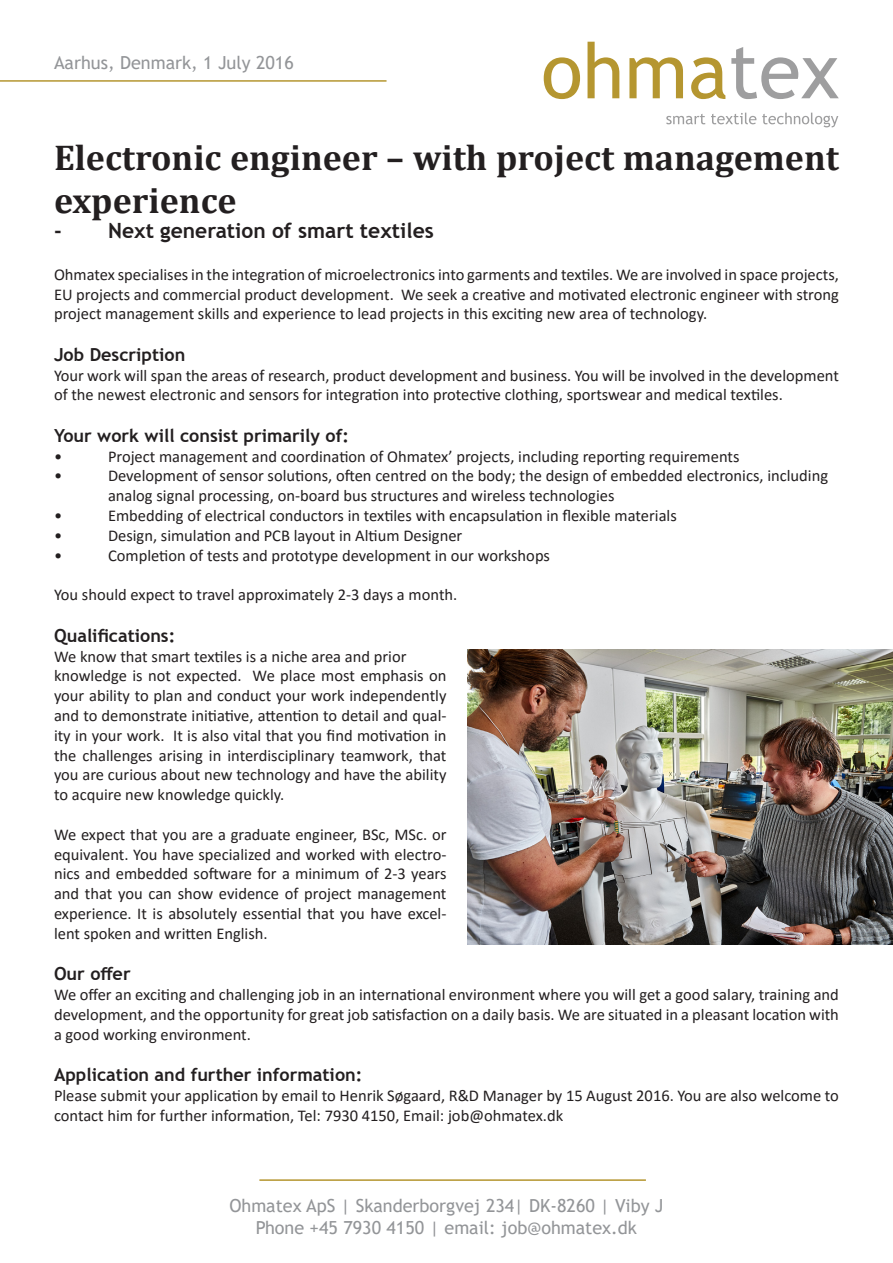
<style>
.page{position:relative;width:893px;height:1263px;background:#fff}
.page>*{position:absolute;margin:0;border:0;box-sizing:border-box;transform-origin:0 0}
.t1{font:700 36px/43.2px "Cambria";color:#231f20}
.t2{font:700 21px "Trebuchet MS";color:#231f20}
.t3{font:18px "Trebuchet MS";color:#939598}
.t4{font:700 18px "Trebuchet MS";color:#231f20}
.t5{font:16.5px/19.8px "Calibri";color:#231f20}
</style>
<div class="page">
<svg style="left:544px;top:57px;width:36px;height:42px"></svg>
<svg style="left:587px;top:42px;width:32px;height:56px"></svg>
<svg style="left:629px;top:57px;width:54px;height:41px"></svg>
<svg style="left:691px;top:57px;width:34px;height:42px"></svg>
<svg style="left:731px;top:47px;width:108px;height:52px"></svg>
<svg style="left:666px;top:114px;width:39px;height:10px"></svg>
<svg style="left:711px;top:113px;width:45px;height:11px"></svg>
<svg style="left:762px;top:113px;width:76px;height:14px"></svg>
<img style="left:468px;top:649px;width:425px;height:295px">
<hr style="left:0;top:80px;width:386px;height:2px;background:#b59630">
<hr style="left:259px;top:1179px;width:387px;height:2px;background:#b59630">
<p class="t3" style="left:54px;top:51px;width:241px">Aarhus, Denmark, 1 July 2016</p>
<p class="t1" style="left:54px;top:135px;width:786px">Electronic engineer – with project management experience</p>
<p class="t2" style="left:54px;top:218px;width:381px">- Next generation of smart textiles</p>
<p class="t5" style="left:54px;top:264px;width:786px;text-align:justify">Ohmatex specialises in the integration of microelectronics into garments and textiles. We are involved in space projects, EU projects and commercial product development. We seek a creative and motivated electronic engineer with strong project management skills and experience to lead projects in this exciting new area of technology.</p>
<p class="t4" style="left:54px;top:343px;width:133px">Job Description</p>
<p class="t5" style="left:54px;top:365px;width:786px">Your work will span the areas of research, product development and business. You will be involved in the development of the newest electronic and sensors for integration into protective clothing, sportswear and medical textiles.</p>
<p class="t4" style="left:54px;top:424px;width:296px">Your work will consist primarily of:</p>
<p class="t5" style="left:54px;top:446px;width:10px">•</p>
<p class="t5" style="left:108px;top:446px;width:633px">Project management and coordination of Ohmatex’ projects, including reporting requirements</p>
<p class="t5" style="left:54px;top:466px;width:10px">•</p>
<p class="t5" style="left:108px;top:466px;width:722px">Development of sensor solutions, often centred on the body; the design of embedded electronics, including analog signal processing, on-board bus structures and wireless technologies</p>
<p class="t5" style="left:54px;top:505px;width:10px">•</p>
<p class="t5" style="left:108px;top:505px;width:570px">Embedding of electrical conductors in textiles with encapsulation in flexible materials</p>
<p class="t5" style="left:54px;top:525px;width:10px">•</p>
<p class="t5" style="left:108px;top:525px;width:356px">Design, simulation and PCB layout in Altium Designer</p>
<p class="t5" style="left:54px;top:545px;width:10px">•</p>
<p class="t5" style="left:108px;top:545px;width:444px">Completion of tests and prototype development in our workshops</p>
<p class="t5" style="left:54px;top:584px;width:405px">You should expect to travel approximately 2-3 days a month.</p>
<p class="t4" style="left:54px;top:624px;width:123px">Qualifications:</p>
<p class="t5" style="left:54px;top:646px;width:394px">We know that smart textiles is a niche area and prior knowledge is not expected. We place most emphasis on your ability to plan and conduct your work independently and to demonstrate initiative, attention to detail and qual&shy;ity in your work. It is also vital that you find motivation in the challenges arising in interdisciplinary teamwork, that you are curious about new technology and have the ability to acquire new knowledge quickly.</p>
<p class="t5" style="left:54px;top:824px;width:394px;text-align:justify">We expect that you are a graduate engineer, BSc, MSc. or equivalent. You have specialized and worked with electro&shy;nics and embedded software for a minimum of 2-3 years and that you can show evidence of project management experience. It is absolutely essential that you have excel&shy;lent spoken and written English.</p>
<p class="t4" style="left:54px;top:962px;width:78px">Our offer</p>
<p class="t5" style="left:54px;top:984px;width:786px;text-align:justify">We offer an exciting and challenging job in an international environment where you will get a good salary, training and development, and the opportunity for great job satisfaction on a daily basis. We are situated in a pleasant location with a good working environment.</p>
<p class="t4" style="left:54px;top:1063px;width:310px">Application and further information:</p>
<p class="t5" style="left:54px;top:1085px;width:786px">Please submit your application by email to Henrik Søgaard, R&amp;D Manager by 15 August 2016. You are also welcome to contact him for further information, Tel: 7930 4150, Email: job@ohmatex.dk</p>
<p class="t3" style="left:229px;top:1195px;width:436px">Ohmatex ApS | Skanderborgvej 234| DK-8260 | Viby J</p>
<p class="t3" style="left:256px;top:1216px;width:382px">Phone +45 7930 4150 | email: job@ohmatex.dk</p>
</div>
